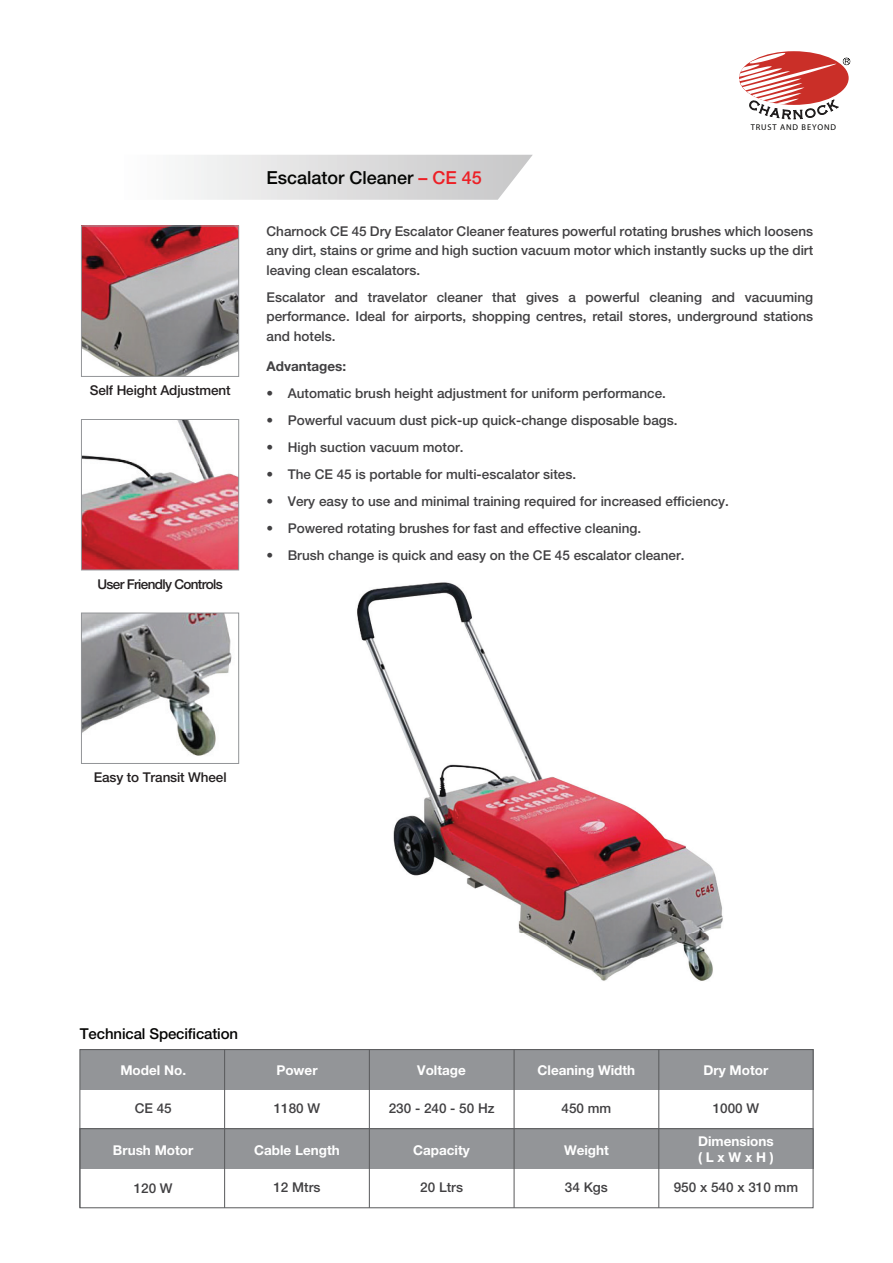
<style>
.page{position:relative;width:893px;height:1263px;background:#fff}
.page>*{position:absolute;margin:0;border:0;box-sizing:border-box;transform-origin:0 0}
.t1{font:500 18px "Helvetica Neue";color:#050604}
.t2{font:500 15px "Helvetica Neue";letter-spacing:-.01em;color:#050504}
.t3{font:500 13.5px/19.5px "Helvetica Neue";color:#414042;text-align:justify}
.t4{font:700 13.5px/16.2px "Helvetica Neue";color:#fff}
.t5{font:500 13.5px "Helvetica Neue";letter-spacing:-.01em;color:#231f20}
.t6{font:500 13.5px "Helvetica Neue";letter-spacing:-.05em;color:#231f20}
.t7{font:700 13.5px "Helvetica Neue";color:#414042}
.t8{font:8.4px "Myriad Pro";letter-spacing:.1em;color:#050504}
.s1{color:#ed2026}
</style>
<div class="page">
<svg style="left:185px;top:155px;width:348px;height:45px"></svg>
<svg style="left:739px;top:52px;width:111px;height:68px"></svg>
<div style="left:80px;top:1049px;width:733px;height:41px;background:#939598"></div>
<div style="left:79px;top:1049px;width:734px;height:80px;border:1px solid #58595b"></div>
<hr style="left:369px;top:1049px;width:1px;height:80px;background:#58595b">
<hr style="left:224px;top:1049px;width:1px;height:80px;background:#58595b">
<hr style="left:514px;top:1049px;width:1px;height:80px;background:#58595b">
<hr style="left:658px;top:1049px;width:1px;height:80px;background:#58595b">
<div style="left:80px;top:1129px;width:733px;height:40px;background:#939598"></div>
<div style="left:79px;top:1128px;width:734px;height:80px;border:1px solid #58595b"></div>
<hr style="left:658px;top:1129px;width:1px;height:79px;background:#58595b">
<hr style="left:224px;top:1129px;width:1px;height:79px;background:#58595b">
<hr style="left:79px;top:1129px;width:1px;height:79px;background:#58595b">
<hr style="left:514px;top:1129px;width:1px;height:79px;background:#58595b">
<hr style="left:369px;top:1129px;width:1px;height:79px;background:#58595b">
<img style="left:83px;top:228px;width:154px;height:147px">
<div style="left:81px;top:226px;width:158px;height:151px;border:1px solid #939598"></div>
<img style="left:83px;top:615px;width:149px;height:141px">
<div style="left:81px;top:613px;width:158px;height:151px;border:1px solid #939598"></div>
<img style="left:83px;top:421px;width:154px;height:147px">
<div style="left:81px;top:419px;width:158px;height:151px;border:1px solid #939598"></div>
<img style="left:357px;top:582px;width:366px;height:399px">
<p class="t5" style="left:90px;top:383px;width:142px">Self Height Adjustment</p>
<p class="t6" style="left:97px;top:576px;width:127px">User Friendly Controls</p>
<h1 class="t1" style="left:267px;top:167px;width:217px">Escalator Cleaner <span class="s1">– CE 45</span></h1>
<p class="t8" style="left:751px;top:122px;width:87px">TRUST AND BEYOND</p>
<p class="t3" style="left:267px;top:221px;width:548px">Charnock CE 45 Dry Escalator Cleaner features powerful rotating brushes which loosens any dirt, stains or grime and high suction vacuum motor which instantly sucks up the dirt leaving clean escalators.</p>
<p class="t3" style="left:267px;top:287px;width:548px">Escalator and travelator cleaner that gives a powerful cleaning and vacuuming performance. Ideal for airports, shopping centres, retail stores, underground stations and hotels.</p>
<p class="t7" style="left:267px;top:358px;width:81px">Advantages:</p>
<p class="t3" style="left:267px;top:384px;width:401px">• Automatic brush height adjustment for uniform performance.</p>
<p class="t3" style="left:267px;top:411px;width:413px">• Powerful vacuum dust pick-up quick-change disposable bags.</p>
<p class="t3" style="left:267px;top:438px;width:199px">• High suction vacuum motor.</p>
<p class="t3" style="left:267px;top:465px;width:311px">• The CE 45 is portable for multi-escalator sites.</p>
<p class="t3" style="left:267px;top:492px;width:464px">• Very easy to use and minimal training required for increased efficiency.</p>
<p class="t3" style="left:267px;top:519px;width:376px">• Powered rotating brushes for fast and effective cleaning.</p>
<p class="t3" style="left:267px;top:546px;width:419px">• Brush change is quick and easy on the CE 45 escalator cleaner.</p>
<p class="t5" style="left:94px;top:770px;width:134px">Easy to Transit Wheel</p>
<p class="t2" style="left:80px;top:1024px;width:160px">Technical Specification</p>
<p class="t4" style="left:120px;top:1062px;width:67px">Model No.</p>
<p class="t4" style="left:276px;top:1062px;width:43px">Power</p>
<p class="t4" style="left:417px;top:1062px;width:50px">Voltage</p>
<p class="t4" style="left:538px;top:1062px;width:99px">Cleaning Width</p>
<p class="t3" style="left:135px;top:1098px;width:39px">CE 45</p>
<p class="t3" style="left:274px;top:1098px;width:48px">1180 W</p>
<p class="t3" style="left:389px;top:1098px;width:107px">230 - 240 - 50 Hz</p>
<p class="t3" style="left:562px;top:1098px;width:51px">450 mm</p>
<p class="t4" style="left:254px;top:1141px;width:87px">Cable Length</p>
<p class="t4" style="left:413px;top:1141px;width:58px">Capacity</p>
<p class="t4" style="left:564px;top:1141px;width:46px">Weight</p>
<p class="t3" style="left:273px;top:1177px;width:49px">12 Mtrs</p>
<p class="t3" style="left:420px;top:1177px;width:44px">20 Ltrs</p>
<p class="t3" style="left:565px;top:1177px;width:45px">34 Kgs</p>
<p class="t4" style="left:113px;top:1141px;width:82px">Brush Motor</p>
<p class="t3" style="left:134px;top:1178px;width:41px">120 W</p>
<p class="t4" style="left:704px;top:1062px;width:66px">Dry Motor</p>
<p class="t3" style="left:713px;top:1098px;width:48px">1000 W</p>
<p class="t4" style="left:698px;top:1133px;width:77px">Dimensions ( L x W x H )</p>
<p class="t3" style="left:674px;top:1177px;width:126px">950 x 540 x 310 mm</p>
</div>
